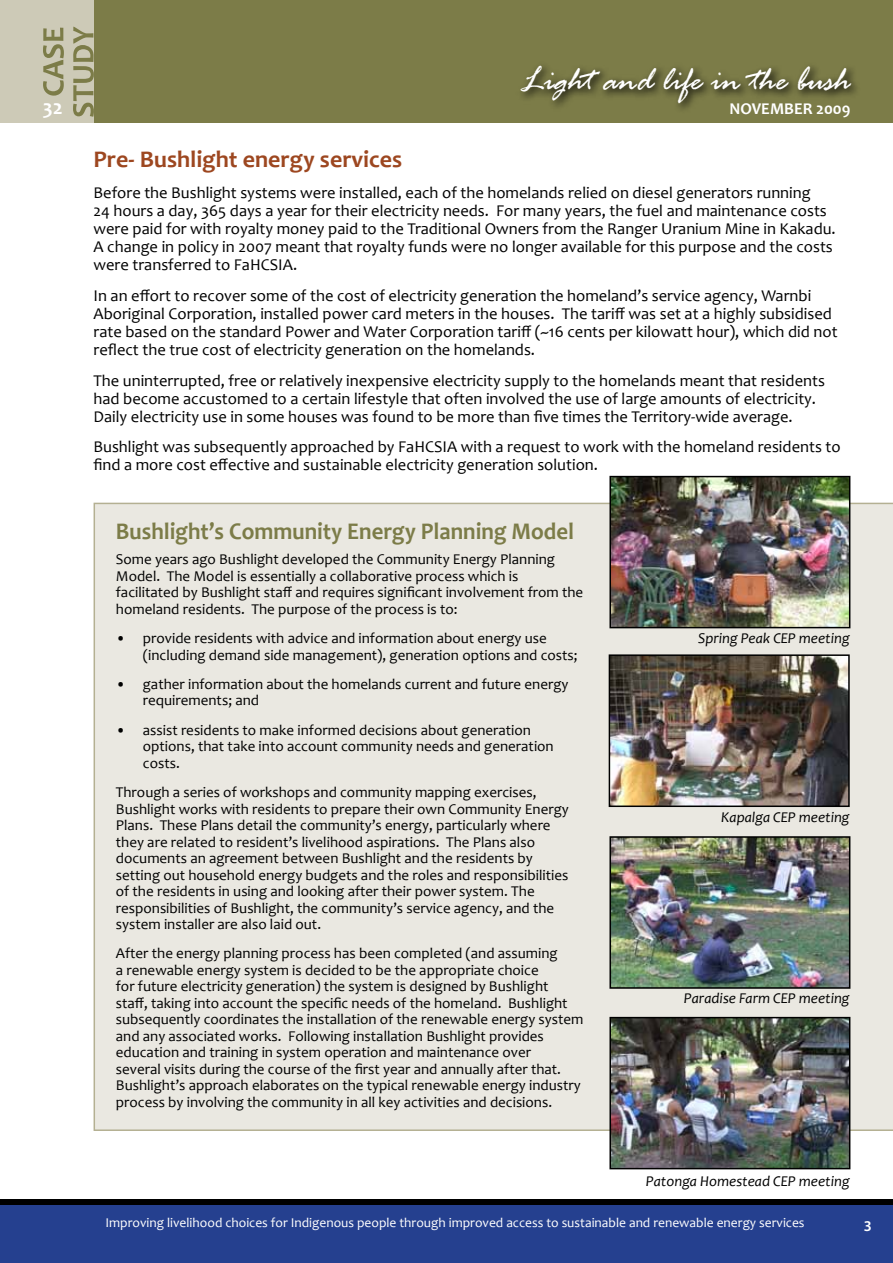
<style>
.page{position:relative;width:893px;height:1263px;background:#fff}
.page>*{position:absolute;margin:0;border:0;box-sizing:border-box;transform-origin:0 0}
.t1{font:italic 36px "Rage";color:#fff}
.t2{font:700 24px "Candara";color:#7c7c48;scale:.95 1}
.t3{font:700 24px "Candara";color:#9d4720}
.t4{font:700 21px "Candara";color:#fff}
.t5{font:16.5px/18px "Candara";color:#000}
.t6{font:700 16.5px "Candara";color:#fff}
.t7{font:15px/16.5px "Candara";color:#000}
.t8{font:italic 15px "Candara";color:#000}
.t9{font:600 15px "Myriad Pro";color:#fff}
.t10{font:13.5px "Candara";color:#fff}
</style>
<div class="page">
<div style="left:81px;top:0;width:812px;height:123px;background:#7c7c48"></div>
<div style="left:0;top:0;width:94px;height:123px;background:#cdcab7"></div>
<div style="left:0;top:1202px;width:893px;height:61px;background:#25408f"></div>
<div style="left:0;top:1198px;width:893px;height:6px;background:#000"></div>
<svg style="left:521px;top:66px;width:336px;height:43px"></svg>
<svg style="left:73px;top:27px;width:21px;height:90px"></svg>
<svg style="left:43px;top:28px;width:21px;height:68px"></svg>
<div style="left:94px;top:503px;width:799px;height:628px;background:#eae8e1"></div>
<img style="left:612px;top:657px;width:235px;height:147px">
<div style="left:609px;top:654px;width:241px;height:153px;border:2px solid #000"></div>
<img style="left:612px;top:839px;width:235px;height:147px">
<div style="left:609px;top:836px;width:241px;height:153px;border:2px solid #000"></div>
<img style="left:612px;top:1020px;width:235px;height:146px">
<div style="left:609px;top:1017px;width:241px;height:152px;border:2px solid #000"></div>
<img style="left:612px;top:479px;width:235px;height:146px">
<div style="left:609px;top:476px;width:241px;height:152px;border:2px solid #000"></div>
<h1 class="t1" style="left:521px;top:61px;width:331px">Light and life in the bush</h1>
<h3 class="t4" style="left:43px;top:94px;width:21px">32</h3>
<p class="t6" style="left:729px;top:99px;width:123px">NOVEMBER 2009</p>
<h2 class="t3" style="left:94px;top:144px;width:310px">Pre- Bushlight energy services</h2>
<p class="t5" style="left:94px;top:184px;width:744px">Before the Bushlight systems were installed, each of the homelands relied on diesel generators running<br>24 hours a day, 365 days a year for their electricity needs. For many years, the fuel and maintenance costs were paid for with royalty money paid to the Traditional Owners from the Ranger Uranium Mine in Kakadu.<br>A change in policy in 2007 meant that royalty funds were no longer available for this purpose and the costs were transferred to FaHCSIA.</p>
<p class="t5" style="left:94px;top:286px;width:745px">In an effort to recover some of the cost of electricity generation the homeland’s service agency, Warnbi Aboriginal Corporation, installed power card meters in the houses. The tariff was set at a highly subsidised rate based on the standard Power and Water Corporation tariff (~16 cents per kilowatt hour), which did not reflect the true cost of electricity generation on the homelands.</p>
<p class="t5" style="left:94px;top:371px;width:733px">The uninterrupted, free or relatively inexpensive electricity supply to the homelands meant that residents had become accustomed to a certain lifestyle that often involved the use of large amounts of electricity.<br>Daily electricity use in some houses was found to be more than five times the Territory-wide average.</p>
<p class="t5" style="left:94px;top:438px;width:749px">Bushlight was subsequently approached by FaHCSIA with a request to work with the homeland residents to find a more cost effective and sustainable electricity generation solution.</p>
<h2 class="t2" style="left:116px;top:516px;width:484px">Bushlight’s Community Energy Planning Model</h2>
<p class="t7" style="left:116px;top:551px;width:469px">Some years ago Bushlight developed the Community Energy Planning Model. The Model is essentially a collaborative process which is facilitated by Bushlight staff and requires significant involvement from the homeland residents. The purpose of the process is to:</p>
<p class="t7" style="left:143px;top:630px;width:436px;text-indent:-27px">• provide residents with advice and information about energy use (including demand side management), generation options and costs;</p>
<p class="t7" style="left:143px;top:676px;width:427px;text-indent:-27px">• gather information about the homelands current and future energy requirements; and</p>
<p class="t7" style="left:143px;top:722px;width:412px;text-indent:-27px">• assist residents to make informed decisions about generation options, that take into account community needs and generation costs.</p>
<p class="t7" style="left:116px;top:784px;width:454px">Through a series of workshops and community mapping exercises, Bushlight works with residents to prepare their own Community Energy Plans. These Plans detail the community’s energy, particularly where they are related to resident’s livelihood aspirations. The Plans also documents an agreement between Bushlight and the residents by setting out household energy budgets and the roles and responsibilities of the residents in using and looking after their power system. The responsibilities of Bushlight, the community’s service agency, and the system installer are also laid out.</p>
<p class="t7" style="left:116px;top:945px;width:469px">After the energy planning process has been completed (and assuming<br>a renewable energy system is decided to be the appropriate choice<br>for future electricity generation) the system is designed by Bushlight staff, taking into account the specific needs of the homeland. Bushlight subsequently coordinates the installation of the renewable energy system and any associated works. Following installation Bushlight provides education and training in system operation and maintenance over<br>several visits during the course of the first year and annually after that.<br>Bushlight’s approach elaborates on the typical renewable energy industry process by involving the community in all key activities and decisions.</p>
<p class="t8" style="left:698px;top:629px;width:153px">Spring Peak CEP meeting</p>
<p class="t8" style="left:721px;top:808px;width:130px">Kapalga CEP meeting</p>
<p class="t8" style="left:684px;top:989px;width:167px">Paradise Farm CEP meeting</p>
<p class="t8" style="left:646px;top:1172px;width:205px">Patonga Homestead CEP meeting</p>
<p class="t10" style="left:106px;top:1215px;width:701px">Improving livelihood choices for Indigenous people through improved access to sustainable and renewable energy services</p>
<p class="t9" style="left:864px;top:1216px;width:10px">3</p>
</div>
